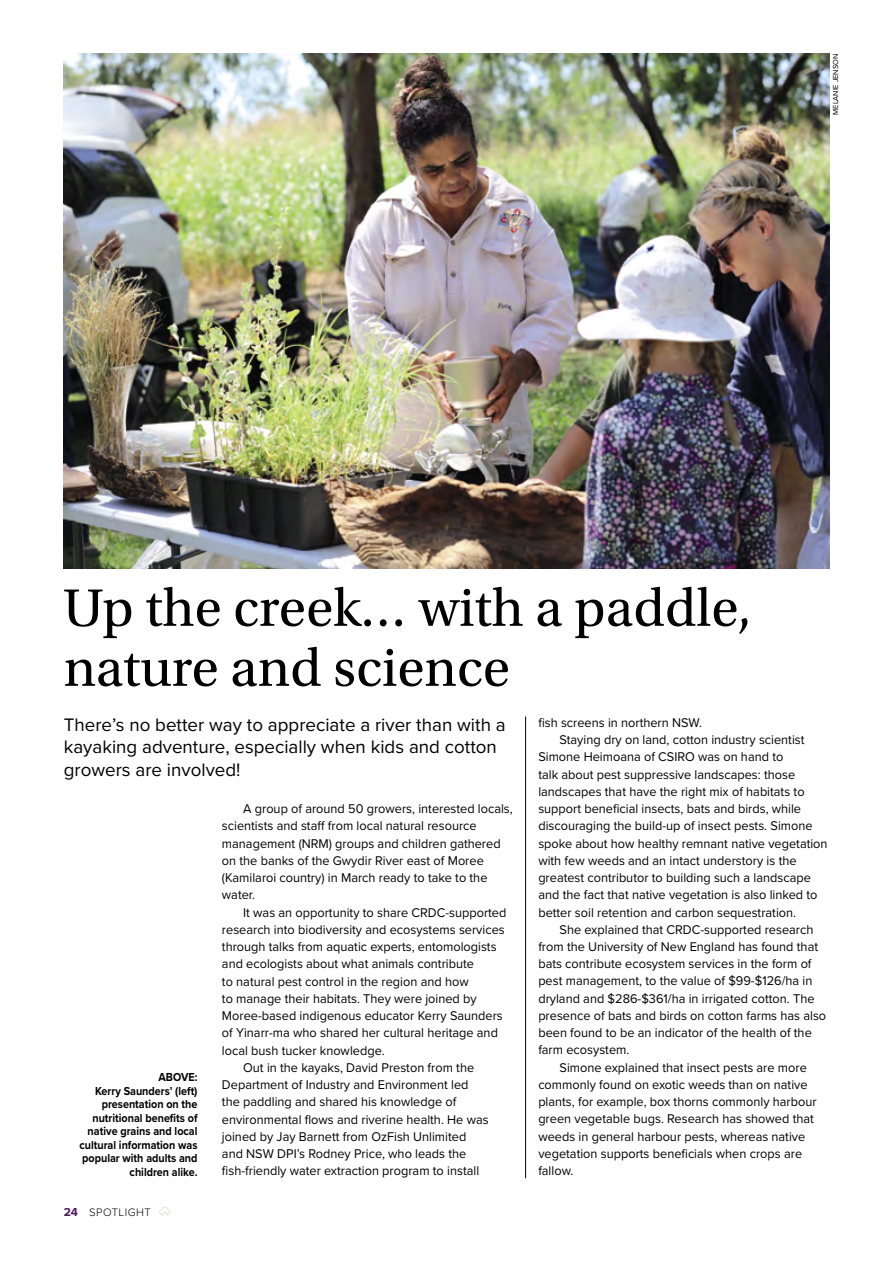
<style>
.page{position:relative;width:893px;height:1263px;background:#fff}
.page>*{position:absolute;margin:0;border:0;box-sizing:border-box;transform-origin:0 0}
.t1{font:55.5px/60px "Utopia Std";color:#000}
.t2{font:18.75px/22.5px "Proxima Nova";color:#000}
.t3{font:13.2px/17.2px "Proxima Nova";color:#000}
.t4{font:700 12px/13.5px "Proxima Nova";color:#000;text-align:right;scale:.9 1}
.t5{font:300 11.25px "Proxima Nova";letter-spacing:.04em;color:#000}
.t6{font:7.5px "Proxima Nova";color:#000}
.s1{font-weight:700;font-size:12px;color:#4f185b}
</style>
<div class="page">
<svg style="left:160px;top:1207px;width:10px;height:8px"></svg>
<hr style="left:525px;top:716px;width:1px;height:462px;background:#000">
<img style="left:64px;top:54px;width:765px;height:514px">
<p class="t6" style="left:830px;top:115px;width:62px;rotate:-90deg">MELANIE JENSON</p>
<h1 class="t1" style="left:64px;top:579px;width:689px">Up the creek… with a paddle, nature and science</h1>
<h2 class="t2" style="left:64px;top:712px;width:443px">There’s no better way to appreciate a river than with a kayaking adventure, especially when kids and cotton growers are involved!</h2>
<p class="t3" style="left:538px;top:713px;width:165px">fish screens in northern NSW.</p>
<p class="t3" style="left:560px;top:730px;width:246px">Staying dry on land, cotton industry scientist</p>
<p class="t3" style="left:538px;top:748px;width:247px">Simone Heimoana of CSIRO was on hand to</p>
<p class="t3" style="left:538px;top:765px;width:258px">talk about pest suppressive landscapes: those</p>
<p class="t3" style="left:538px;top:782px;width:268px">landscapes that have the right mix of habitats to</p>
<p class="t3" style="left:538px;top:799px;width:264px">support beneficial insects, bats and birds, while</p>
<p class="t3" style="left:538px;top:817px;width:276px">discouraging the build-up of insect pests. Simone</p>
<p class="t3" style="left:538px;top:834px;width:291px">spoke about how healthy remnant native vegetation</p>
<p class="t3" style="left:538px;top:851px;width:260px">with few weeds and an intact understory is the</p>
<p class="t3" style="left:538px;top:868px;width:274px">greatest contributor to building such a landscape</p>
<p class="t3" style="left:538px;top:886px;width:281px">and the fact that native vegetation is also linked to</p>
<p class="t3" style="left:538px;top:903px;width:259px">better soil retention and carbon sequestration.</p>
<p class="t3" style="left:560px;top:920px;width:255px">She explained that CRDC-supported research</p>
<p class="t3" style="left:538px;top:937px;width:281px">from the University of New England has found that</p>
<p class="t3" style="left:538px;top:955px;width:275px">bats contribute ecosystem services in the form of</p>
<p class="t3" style="left:538px;top:972px;width:275px">pest management, to the value of $99-$126/ha in</p>
<p class="t3" style="left:538px;top:989px;width:278px">dryland and $286-$361/ha in irrigated cotton. The</p>
<p class="t3" style="left:538px;top:1006px;width:289px">presence of bats and birds on cotton farms has also</p>
<p class="t3" style="left:538px;top:1024px;width:275px">been found to be an indicator of the health of the</p>
<p class="t3" style="left:538px;top:1041px;width:93px">farm ecosystem.</p>
<p class="t3" style="left:560px;top:1058px;width:249px">Simone explained that insect pests are more</p>
<p class="t3" style="left:538px;top:1075px;width:271px">commonly found on exotic weeds than on native</p>
<p class="t3" style="left:538px;top:1092px;width:280px">plants, for example, box thorns commonly harbour</p>
<p class="t3" style="left:538px;top:1110px;width:277px">green vegetable bugs. Research has showed that</p>
<p class="t3" style="left:538px;top:1127px;width:268px">weeds in general harbour pests, whereas native</p>
<p class="t3" style="left:538px;top:1144px;width:265px">vegetation supports beneficials when crops are</p>
<p class="t3" style="left:538px;top:1161px;width:37px">fallow.</p>
<p class="t3" style="left:222px;top:799px;width:292px;text-indent:21px">A group of around 50 growers, interested locals, scientists and staff from local natural resource management (NRM) groups and children gathered on the banks of the Gwydir River east of Moree (Kamilaroi country) in March ready to take to the water.</p>
<p class="t3" style="left:243px;top:903px;width:265px">It was an opportunity to share CRDC-supported</p>
<p class="t3" style="left:222px;top:920px;width:284px">research into biodiversity and ecosystems services</p>
<p class="t3" style="left:222px;top:937px;width:276px">through talks from aquatic experts, entomologists</p>
<p class="t3" style="left:222px;top:955px;width:254px">and ecologists about what animals contribute</p>
<p class="t3" style="left:222px;top:972px;width:248px">to natural pest control in the region and how</p>
<p class="t3" style="left:222px;top:989px;width:256px">to manage their habitats. They were joined by</p>
<p class="t3" style="left:222px;top:1006px;width:282px">Moree-based indigenous educator Kerry Saunders</p>
<p class="t3" style="left:222px;top:1024px;width:278px">of Yinarr-ma who shared her cultural heritage and</p>
<p class="t3" style="left:222px;top:1041px;width:164px">local bush tucker knowledge.</p>
<p class="t3" style="left:243px;top:1058px;width:232px">Out in the kayaks, David Preston from the</p>
<p class="t3" style="left:222px;top:1075px;width:248px">Department of Industry and Environment led</p>
<p class="t3" style="left:222px;top:1093px;width:236px">the paddling and shared his knowledge of</p>
<p class="t3" style="left:222px;top:1110px;width:268px">environmental flows and riverine health. He was</p>
<p class="t3" style="left:222px;top:1127px;width:246px">joined by Jay Barnett from OzFish Unlimited</p>
<p class="t3" style="left:222px;top:1144px;width:246px">and NSW DPI’s Rodney Price, who leads the</p>
<p class="t3" style="left:222px;top:1162px;width:259px">fish-friendly water extraction program to install</p>
<p class="t4" style="left:79px;top:1070px;width:133px">ABOVE:<br>Kerry Saunders’ (left) presentation on the nutritional benefits of native grains and local cultural information was popular with adults and children alike.</p>
<p class="t5" style="left:64px;top:1203px;width:89px"><span class="s1">24</span> SPOTLIGHT</p>
</div>
